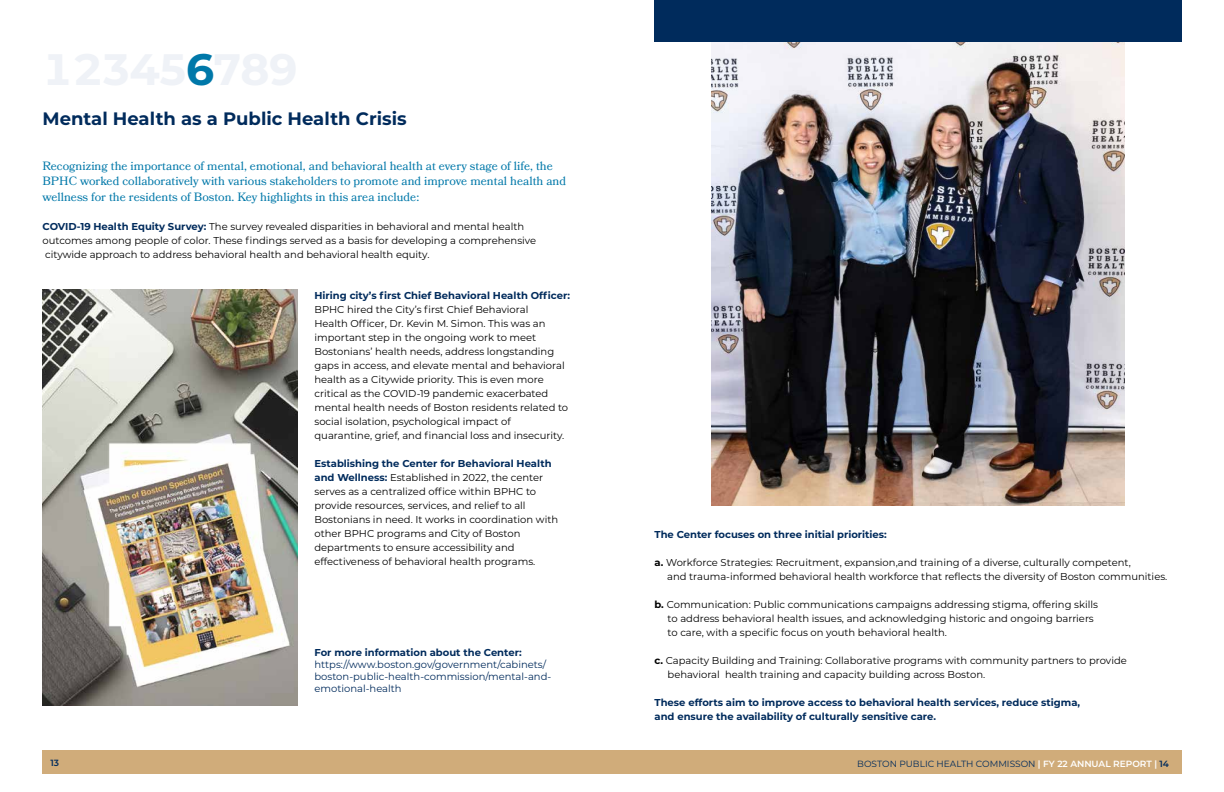
<style>
.page{position:relative;width:1224px;height:792px;background:#fff}
.page>*{position:absolute;margin:0;border:0;box-sizing:border-box;transform-origin:0 0}
.t1{font:700 18px "Montserrat";color:#002b5c}
.t2{font:12px/16px "Bookmania";color:#0078a9}
.t3{font:10px/14px "Montserrat";color:#000}
.t4{font:700 10px/14px "Montserrat";color:#002b5c}
.t5{font:10px/12px "Montserrat";color:#002b5c}
.t6{font:9px "Montserrat";color:#002b5c}
.t7{font:600 9px "Montserrat";color:#002b5c}
.s1{font-weight:700;color:#002b5c}
.s2{font-weight:700}
.s3{font-weight:600;color:#fff}
.s4{font-weight:600}
</style>
<div class="page">
<div style="left:42px;top:750px;width:1140px;height:24px;background:#d0ac7a"></div>
<img style="left:711px;top:42px;width:414px;height:463px">
<img style="left:42px;top:290px;width:256px;height:416px">
<div style="left:654px;top:0;width:528px;height:42px;background:#002b5c"></div>
<h1 class="t1" style="left:42px;top:105px;width:366px">Mental Health as a Public Health Crisis</h1>
<p class="t2" style="left:42px;top:157px;width:525px">Recognizing the importance of mental, emotional, and behavioral health at every stage of life, the<br>BPHC worked collaboratively with various stakeholders to promote and improve mental health and wellness for the residents of Boston. Key highlights in this area include:</p>
<p class="t3" style="left:42px;top:219px;width:495px"><span class="s1">COVID-19 Health Equity Survey:</span> The survey revealed disparities in behavioral and mental health outcomes among people of color. These findings served as a basis for developing a comprehensive citywide approach to address behavioral health and behavioral health equity.</p>
<p class="t4" style="left:314px;top:288px;width:257px">Hiring city’s first Chief Behavioral Health Officer:</p>
<p class="t3" style="left:314px;top:302px;width:255px">BPHC hired the City’s first Chief Behavioral<br>Health Officer, Dr. Kevin M. Simon. This was an important step in the ongoing work to meet Bostonians’ health needs, address longstanding gaps in access, and elevate mental and behavioral health as a Citywide priority. This is even more critical as the COVID-19 pandemic exacerbated mental health needs of Boston residents related to social isolation, psychological impact of quarantine, grief, and financial loss and insecurity.</p>
<p class="t3" style="left:314px;top:456px;width:245px"><span class="s1">Establishing the Center for Behavioral Health and Wellness:</span> Established in 2022, the center serves as a centralized office within BPHC to provide resources, services, and relief to all Bostonians in need. It works in coordination with other BPHC programs and City of Boston departments to ensure accessibility and effectiveness of behavioral health programs.</p>
<p class="t7" style="left:50px;top:756px;width:10px">13</p>
<p class="t4" style="left:314px;top:645px;width:209px">For more information about the Center:</p>
<p class="t5" style="left:314px;top:658px;width:238px">https://www.boston.gov/government/cabinets/ boston-public-health-commission/mental-and&shy;emotional-health</p>
<p class="t4" style="left:654px;top:527px;width:234px">The Center focuses on three initial priorities:</p>
<p class="t3" style="left:667px;top:555px;width:502px;text-indent:-13px"><span class="s2">a.</span> Workforce Strategies: Recruitment, expansion,and training of a diverse, culturally competent,<br>and trauma-informed behavioral health workforce that reflects the diversity of Boston communities.</p>
<p class="t3" style="left:668px;top:597px;width:432px;text-indent:-13px"><span class="s2">b.</span> Communication: Public communications campaigns addressing stigma, offering skills to address behavioral health issues, and acknowledging historic and ongoing barriers to care, with a specific focus on youth behavioral health.</p>
<p class="t3" style="left:668px;top:653px;width:461px;text-indent:-13px"><span class="s2">c.</span> Capacity Building and Training: Collaborative programs with community partners to provide behavioral health training and capacity building across Boston.</p>
<p class="t4" style="left:654px;top:695px;width:427px">These efforts aim to improve access to behavioral health services, reduce stigma, and ensure the availability of culturally sensitive care.</p>
<p class="t6" style="left:857px;top:757px;width:313px">BOSTON PUBLIC HEALTH COMMISSON <span class="s3">| FY 22 ANNUAL REPORT |</span> <span class="s4">14</span></p>
</div>
